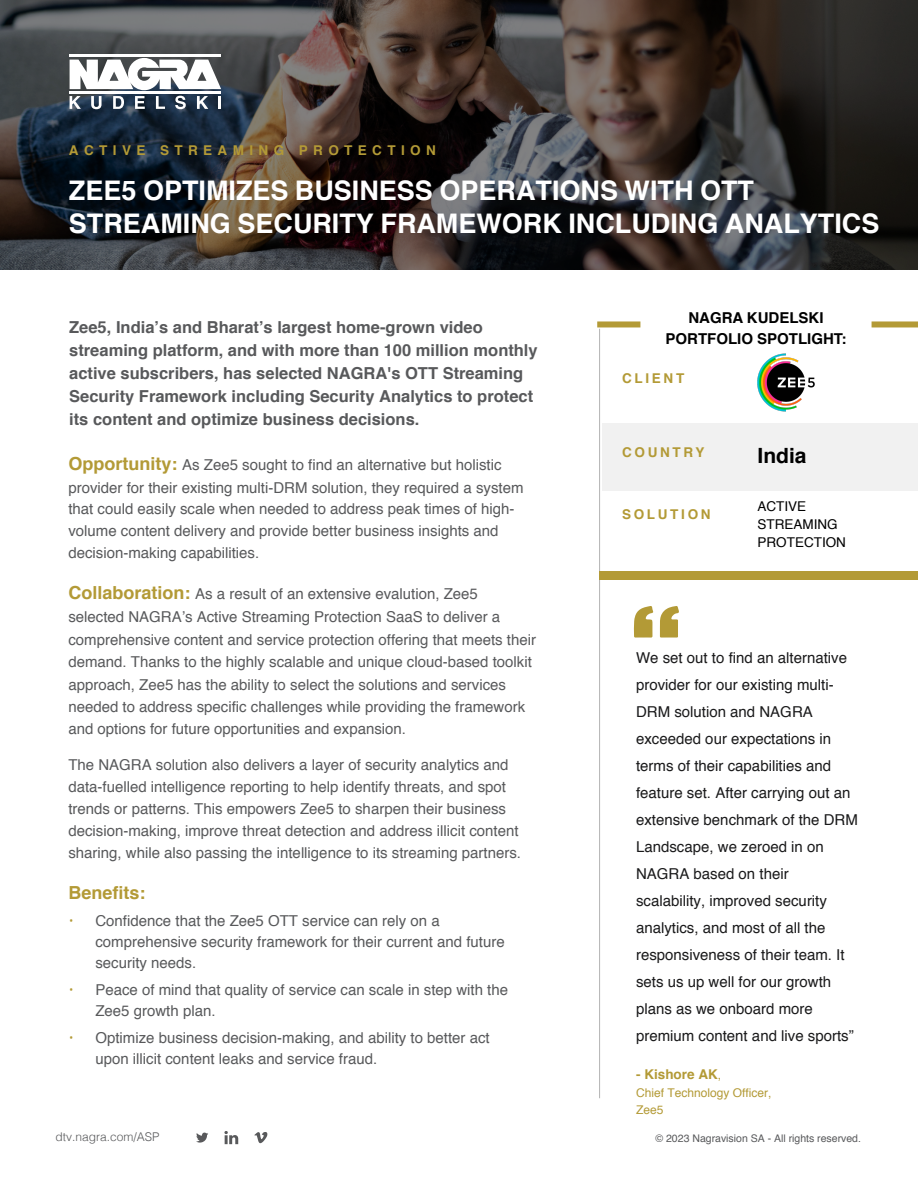
<style>
.page{position:relative;width:918px;height:1188px;background:#fff}
.page>*{position:absolute;margin:0;border:0;box-sizing:border-box;transform-origin:0 0}
.t1{font:700 27px/32.4px "Helvetica";color:#fff}
.t2{font:700 21px "Helvetica";color:#000}
.t3{font:700 18px "Helvetica";color:#b39a36}
.t4{font:700 16.5px/23.1px "Helvetica";color:#58595b}
.t5{font:15px/22.6px "Helvetica";color:#58595b}
.t6{font:15px/27px "Helvetica";color:#1a1a1b}
.t7{font:700 15px/21px "Helvetica";color:#000;text-align:center}
.t8{font:700 13.5px "Helvetica";letter-spacing:.4em;color:#b39a36}
.t9{font:13.5px/18px "Helvetica";color:#000}
.t10{font:700 13.5px "Helvetica";letter-spacing:.2em;color:#b39a36}
.t11{font:700 13.5px "Helvetica";color:#b39a36}
.t12{font:12px/16.8px "Helvetica";color:#b39a36}
.t13{font:300 12px "Helvetica";color:#58595b}
.t14{font:10.5px "Helvetica";color:#58595b}
.s1{font-weight:700;font-size:18px;color:#b39a36}
.s2{font-family:"Open Sans";font-weight:300;color:#b39a36}
.s3{font-weight:400;font-size:12px}
</style>
<div class="page">
<svg style="left:0;top:0;width:918px;height:270px;background:#363232"></svg>
<svg style="left:393px;top:180px;width:37px;height:21px"></svg>
<svg style="left:70px;top:96px;width:11px;height:13px"></svg>
<svg style="left:91px;top:96px;width:11px;height:13px"></svg>
<svg style="left:113px;top:96px;width:11px;height:13px"></svg>
<svg style="left:135px;top:96px;width:10px;height:13px"></svg>
<svg style="left:156px;top:96px;width:9px;height:13px"></svg>
<svg style="left:175px;top:96px;width:11px;height:13px"></svg>
<svg style="left:197px;top:96px;width:11px;height:13px"></svg>
<svg style="left:218px;top:96px;width:3px;height:13px"></svg>
<svg style="left:70px;top:58px;width:151px;height:32px"></svg>
<hr style="left:70px;top:54px;width:151px;height:3px;background:#fff">
<hr style="left:70px;top:91px;width:151px;height:3px;background:#fff">
<div style="left:602px;top:423px;width:316px;height:67px;background:#f1f1f1"></div>
<hr style="left:599px;top:329px;width:1px;height:769px;background:#b3b3b3">
<svg style="left:634px;top:606px;width:20px;height:32px"></svg>
<svg style="left:660px;top:606px;width:19px;height:32px"></svg>
<div style="left:599px;top:572px;width:319px;height:8px;background:#b39a36"></div>
<div style="left:872px;top:321px;width:46px;height:6px;background:#b39a36"></div>
<div style="left:597px;top:321px;width:43px;height:6px;background:#b39a36"></div>
<svg style="left:196px;top:1133px;width:12px;height:10px"></svg>
<svg style="left:224px;top:1131px;width:14px;height:13px"></svg>
<svg style="left:254px;top:1132px;width:13px;height:11px"></svg>
<img style="left:757px;top:353px;width:58px;height:58px">
<p class="t8" style="left:69px;top:139px;width:368px">ACTIVE STREAMING PROTECTION</p>
<h1 class="t1" style="left:69px;top:175px;width:812px">ZEE5 OPTIMIZES BUSINESS OPERATIONS WITH OTT<br>STREAMING SECURITY FRAMEWORK INCLUDING ANALYTICS</h1>
<p class="t4" style="left:69px;top:315px;width:470px">Zee5, India’s and Bharat’s largest home-grown video streaming platform, and with more than 100 million monthly active subscribers, has selected NAGRA's OTT Streaming Security Framework including Security Analytics to protect its content and optimize business decisions.</p>
<p class="t5" style="left:68px;top:454px;width:457px;line-height:22.2px"><span class="s1">Opportunity:</span> As Zee5 sought to find an alternative but holistic provider for their existing multi-DRM solution, they required a system that could easily scale when needed to address peak times of high&shy;volume content delivery and provide better business insights and decision-making capabilities.</p>
<p class="t5" style="left:68px;top:583px;width:469px"><span class="s1">Collaboration:</span> As a result of an extensive evalution, Zee5 selected NAGRA’s Active Streaming Protection SaaS to deliver a comprehensive content and service protection offering that meets their demand. Thanks to the highly scalable and unique cloud-based toolkit approach, Zee5 has the ability to select the solutions and services needed to address specific challenges while providing the framework and options for future opportunities and expansion.</p>
<p class="t5" style="left:68px;top:754px;width:454px;line-height:22px">The NAGRA solution also delivers a layer of security analytics and data-fuelled intelligence reporting to help identify threats, and spot trends or patterns. This empowers Zee5 to sharpen their business decision-making, improve threat detection and address illicit content sharing, while also passing the intelligence to its streaming partners.</p>
<p class="t3" style="left:68px;top:878px;width:79px">Benefits:</p>
<p class="t5" style="left:95px;top:910px;width:411px;line-height:21px;text-indent:-27px"><span class="s2">•</span> Confidence that the Zee5 OTT service can rely on a comprehensive security framework for their current and future security needs.</p>
<p class="t5" style="left:95px;top:979px;width:414px;line-height:21px;text-indent:-27px"><span class="s2">•</span> Peace of mind that quality of service can scale in step with the<br>Zee5 growth plan.</p>
<p class="t5" style="left:95px;top:1027px;width:396px;line-height:21px;text-indent:-27px"><span class="s2">•</span> Optimize business decision-making, and ability to better act upon illicit content leaks and service fraud.</p>
<p class="t13" style="left:55px;top:1126px;width:106px">dtv.nagra.com/ASP</p>
<p class="t7" style="left:666px;top:308px;width:182px">NAGRA KUDELSKI<br>PORTFOLIO SPOTLIGHT:</p>
<p class="t10" style="left:622px;top:367px;width:64px">CLIENT</p>
<p class="t10" style="left:622px;top:441px;width:84px">COUNTRY</p>
<h2 class="t2" style="left:758px;top:438px;width:51px">India</h2>
<p class="t10" style="left:622px;top:504px;width:90px">SOLUTION</p>
<p class="t9" style="left:758px;top:497px;width:90px">ACTIVE<br>STREAMING<br>PROTECTION</p>
<p class="t6" style="left:636px;top:645px;width:223px">We set out to find an alternative provider for our existing multi-<br>DRM solution and NAGRA exceeded our expectations in terms of their capabilities and feature set. After carrying out an extensive benchmark of the DRM<br>Landscape, we zeroed in on<br>NAGRA based on their scalability, improved security analytics, and most of all the responsiveness of their team. It sets us up well for our growth plans as we onboard more premium content and live sports”</p>
<p class="t11" style="left:636px;top:1064px;width:87px">- Kishore AK<span class="s3">,</span></p>
<p class="t12" style="left:636px;top:1085px;width:137px">Chief Technology Officer,<br>Zee5</p>
<p class="t14" style="left:656px;top:1131px;width:207px">© 2023 Nagravision SA - All rights reserved.</p>
</div>
